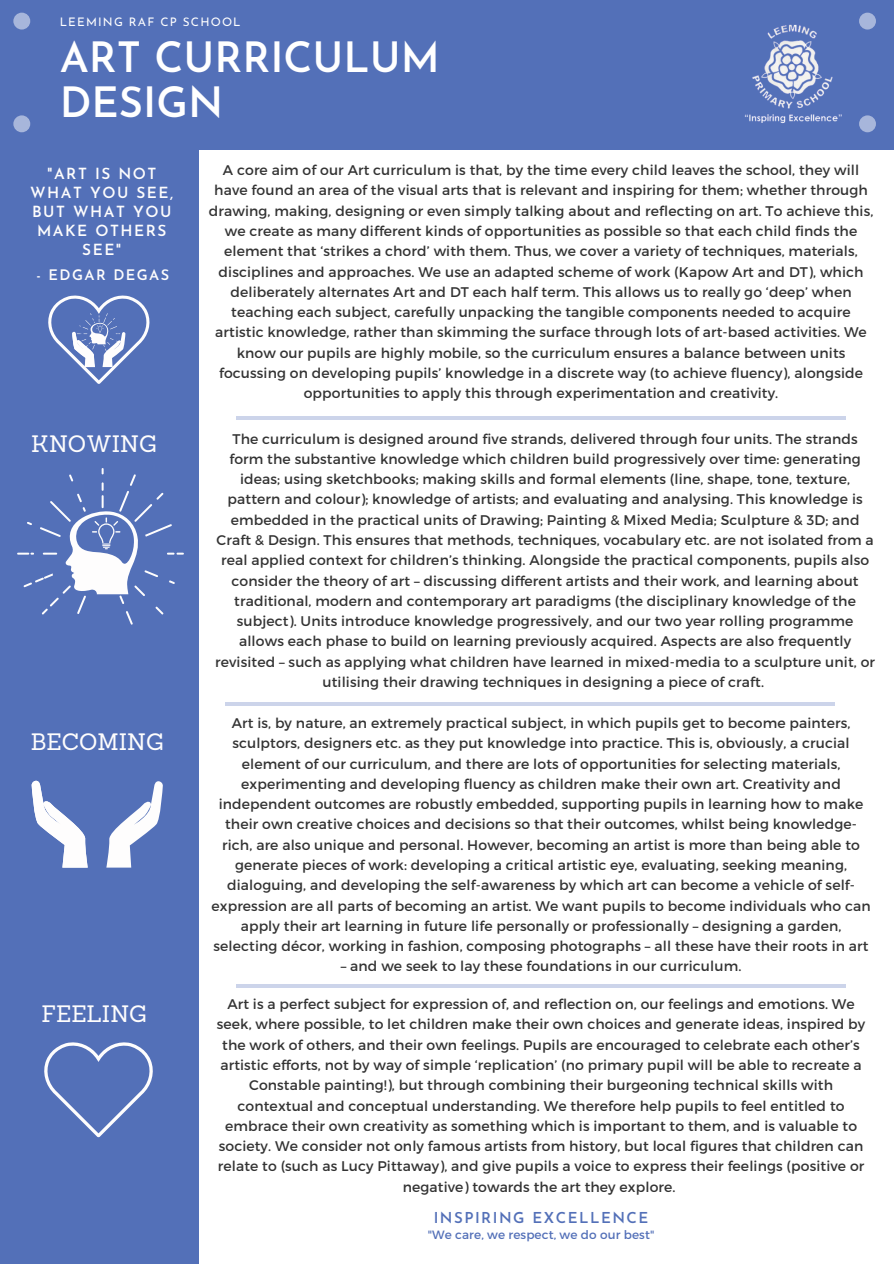
<style>
.page{position:relative;width:894px;height:1264px;background:#fff}
.page>*{position:absolute;margin:0;border:0;box-sizing:border-box;transform-origin:0 0}
.t1{font:600 41.7px "Josefin Sans";color:#fff}
.t2{font:23.1px "Sanchez";color:#fefdfd}
.t3{font:600 15.3px/18.9px "Josefin Sans";letter-spacing:.1em;color:#fefdfd;text-align:center}
.t4{font:600 15px "Josefin Sans";letter-spacing:.1em;color:#5370b8}
.t5{font:600 14.55px "Josefin Sans";letter-spacing:.1em;color:#fefdfd}
.t6{font:13.95px/20.2px "Montserrat";letter-spacing:.01em;color:#333;text-align:center}
.t7{font:12px "Montserrat";letter-spacing:.01em;color:#5370b8}
.t8{font:11.85px "Josefin Sans";letter-spacing:.1em;color:#fff}
</style>
<div class="page">
<div style="left:0;top:141px;width:198px;height:1122px;background:#5370b8"></div>
<svg style="left:44px;top:1042px;width:109px;height:95px"></svg>
<svg style="left:17px;top:468px;width:167px;height:156px"></svg>
<svg style="left:106px;top:781px;width:57px;height:86px"></svg>
<svg style="left:31px;top:780px;width:57px;height:87px"></svg>
<hr style="left:236px;top:416px;width:609px;height:3px;background:#5370b8">
<div style="left:0;top:0;width:893px;height:150px;background:#5370b8"></div>
<div style="left:13px;top:13px;width:17px;height:17px;background:#a7b6db;border-radius:50%"></div>
<svg style="left:858px;top:13px;width:17px;height:17px"></svg>
<svg style="left:858px;top:115px;width:17px;height:17px"></svg>
<div style="left:13px;top:115px;width:17px;height:17px;background:#a7b6db;border-radius:50%"></div>
<img style="left:744px;top:24px;width:98px;height:100px">
<hr style="left:225px;top:702px;width:609px;height:4px;background:#ccd4ea">
<hr style="left:236px;top:984px;width:609px;height:3px;background:#ccd4ea">
<svg style="left:48px;top:295px;width:102px;height:89px"></svg>
<p class="t8" style="left:60px;top:17px;width:182px">LEEMING RAF CP SCHOOL</p>
<p class="t1" style="left:60px;top:41px;width:381px">ART CURRICULUM</p>
<p class="t1" style="left:60px;top:86px;width:165px">DESIGN</p>
<p class="t3" style="left:30px;top:166px;width:145px">"ART IS NOT<br>WHAT YOU SEE,<br>BUT WHAT YOU<br>MAKE OTHERS<br>SEE"</p>
<p class="t5" style="left:37px;top:269px;width:134px">- EDGAR DEGAS</p>
<p class="t6" style="left:209px;top:159px;width:666px">A core aim of our Art curriculum is that, by the time every child leaves the school, they will have found an area of the visual arts that is relevant and inspiring for them; whether through drawing, making, designing or even simply talking about and reflecting on art. To achieve this, we create as many different kinds of opportunities as possible so that each child finds the element that ‘strikes a chord’ with them. Thus, we cover a variety of techniques, materials, disciplines and approaches. We use an adapted scheme of work (Kapow Art and DT), which deliberately alternates Art and DT each half term. This allows us to really go ‘deep’ when teaching each subject, carefully unpacking the tangible components needed to acquire artistic knowledge, rather than skimming the surface through lots of art-based activities. We know our pupils are highly mobile, so the curriculum ensures a balance between units focussing on developing pupils’ knowledge in a discrete way (to achieve fluency), alongside opportunities to apply this through experimentation and creativity.</p>
<p class="t2" style="left:31px;top:428px;width:127px">KNOWING</p>
<p class="t6" style="left:215px;top:428px;width:661px">The curriculum is designed around five strands, delivered through four units. The strands form the substantive knowledge which children build progressively over time: generating ideas; using sketchbooks; making skills and formal elements (line, shape, tone, texture, pattern and colour); knowledge of artists; and evaluating and analysing. This knowledge is embedded in the practical units of Drawing; Painting &amp; Mixed Media; Sculpture &amp; 3D; and Craft &amp; Design. This ensures that methods, techniques, vocabulary etc. are not isolated from a real applied context for children’s thinking. Alongside the practical components, pupils also consider the theory of art – discussing different artists and their work, and learning about traditional, modern and contemporary art paradigms (the disciplinary knowledge of the subject). Units introduce knowledge progressively, and our two year rolling programme allows each phase to build on learning previously acquired. Aspects are also frequently revisited – such as applying what children have learned in mixed-media to a sculpture unit, or utilising their drawing techniques in designing a piece of craft.</p>
<p class="t2" style="left:31px;top:727px;width:134px">BECOMING</p>
<p class="t2" style="left:42px;top:998px;width:106px">FEELING</p>
<p class="t6" style="left:211px;top:712px;width:660px">Art is, by nature, an extremely practical subject, in which pupils get to become painters, sculptors, designers etc. as they put knowledge into practice. This is, obviously, a crucial element of our curriculum, and there are lots of opportunities for selecting materials, experimenting and developing fluency as children make their own art. Creativity and independent outcomes are robustly embedded, supporting pupils in learning how to make their own creative choices and decisions so that their outcomes, whilst being knowledge&shy;rich, are also unique and personal. However, becoming an artist is more than being able to generate pieces of work: developing a critical artistic eye, evaluating, seeking meaning, dialoguing, and developing the self-awareness by which art can become a vehicle of self&shy;expression are all parts of becoming an artist. We want pupils to become individuals who can apply their art learning in future life personally or professionally – designing a garden, selecting décor, working in fashion, composing photographs – all these have their roots in art</p>
<p class="t6" style="left:340px;top:955px;width:402px">– and we seek to lay these foundations in our curriculum.</p>
<p class="t6" style="left:217px;top:993px;width:649px">Art is a perfect subject for expression of, and reflection on, our feelings and emotions. We seek, where possible, to let children make their own choices and generate ideas, inspired by the work of others, and their own feelings. Pupils are encouraged to celebrate each other’s artistic efforts, not by way of simple ‘replication’ (no primary pupil will be able to recreate a Constable painting!), but through combining their burgeoning technical skills with contextual and conceptual understanding. We therefore help pupils to feel entitled to embrace their own creativity as something which is important to them, and is valuable to society. We consider not only famous artists from history, but local figures that children can relate to (such as Lucy Pittaway), and give pupils a voice to express their feelings (positive or negative) towards the art they explore.</p>
<p class="t4" style="left:433px;top:1211px;width:216px">INSPIRING EXCELLENCE</p>
<p class="t7" style="left:427px;top:1226px;width:228px">"We care, we respect, we do our best"</p>
</div>
